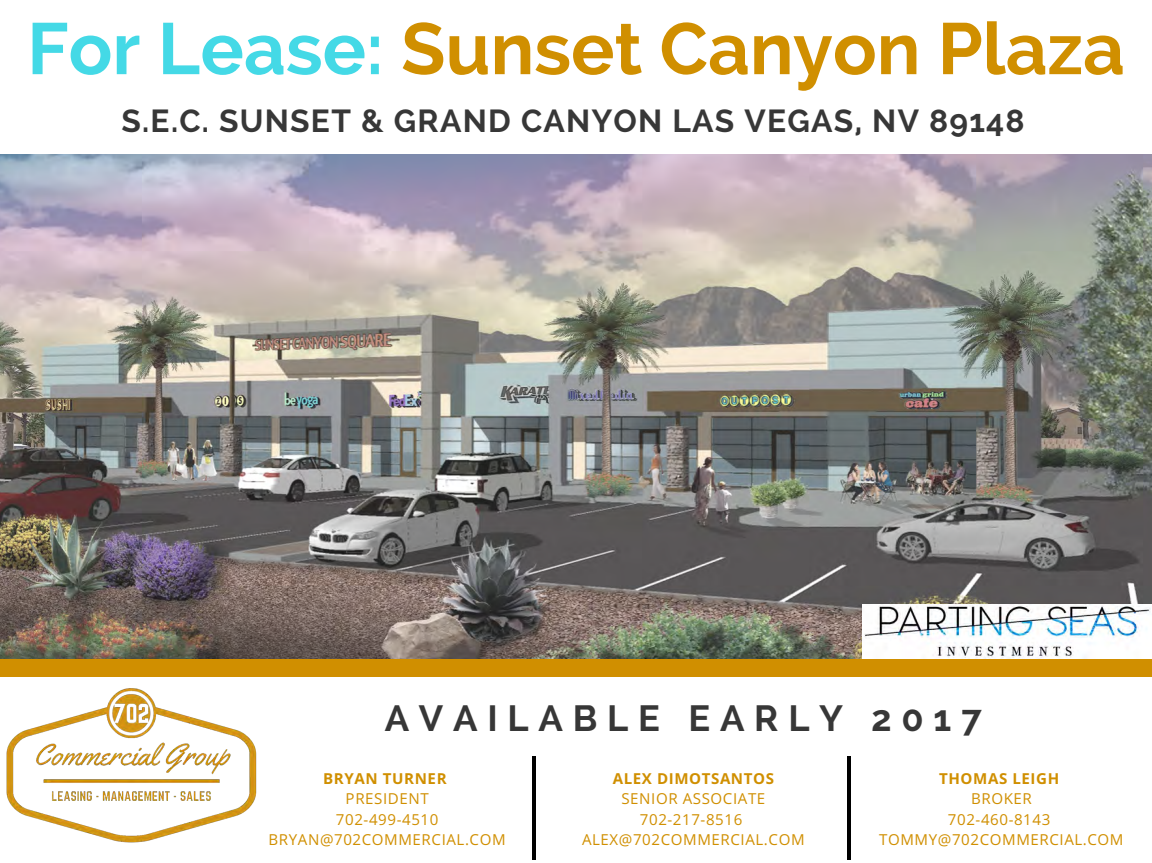
<style>
.page{position:relative;width:1152px;height:863px;background:#fff}
.page>*{position:absolute;margin:0;border:0;box-sizing:border-box;transform-origin:0 0}
.t1{font:700 72.45px "Raleway";color:#d08f00}
.t2{font:700 36.3px "Raleway";letter-spacing:.27em;color:#373737}
.t3{font:700 31.65px "Raleway";letter-spacing:.04em;color:#373737}
.t4{font:15.15px/20.2px "Open Sans";letter-spacing:.04em;color:#d08f00;text-align:center}
.t5{font:700 15.15px "Open Sans";letter-spacing:.04em;color:#d08f00}
.s1{color:#44d9e6}
</style>
<div class="page">
<div style="left:0;top:652px;width:1152px;height:25px;background:#d08f00"></div>
<img style="left:0;top:155px;width:1152px;height:503px">
<img style="left:863px;top:604px;width:289px;height:54px">
<img style="left:6px;top:688px;width:251px;height:155px">
<hr style="left:533px;top:756px;width:3px;height:104px;background:#000">
<hr style="left:848px;top:756px;width:3px;height:104px;background:#000">
<h1 class="t1" style="left:27px;top:6px;width:1099px"><span class="s1">For Lease:</span> Sunset Canyon Plaza</h1>
<h3 class="t3" style="left:122px;top:103px;width:905px">S.E.C. SUNSET &amp; GRAND CANYON LAS VEGAS, NV 89148</h3>
<h2 class="t2" style="left:385px;top:697px;width:599px">AVAILABLE EARLY 2017</h2>
<p class="t5" style="left:323px;top:768px;width:125px">BRYAN TURNER</p>
<p class="t4" style="left:269px;top:788px;width:239px">PRESIDENT<br>702-499-4510<br>BRYAN@702COMMERCIAL.COM</p>
<p class="t5" style="left:613px;top:768px;width:163px">ALEX DIMOTSANTOS</p>
<p class="t4" style="left:582px;top:788px;width:224px">SENIOR ASSOCIATE<br>702-217-8516<br>ALEX@702COMMERCIAL.COM</p>
<p class="t5" style="left:939px;top:768px;width:122px">THOMAS LEIGH</p>
<p class="t4" style="left:879px;top:788px;width:246px">BROKER<br>702-460-8143<br>TOMMY@702COMMERCIAL.COM</p>
</div>
